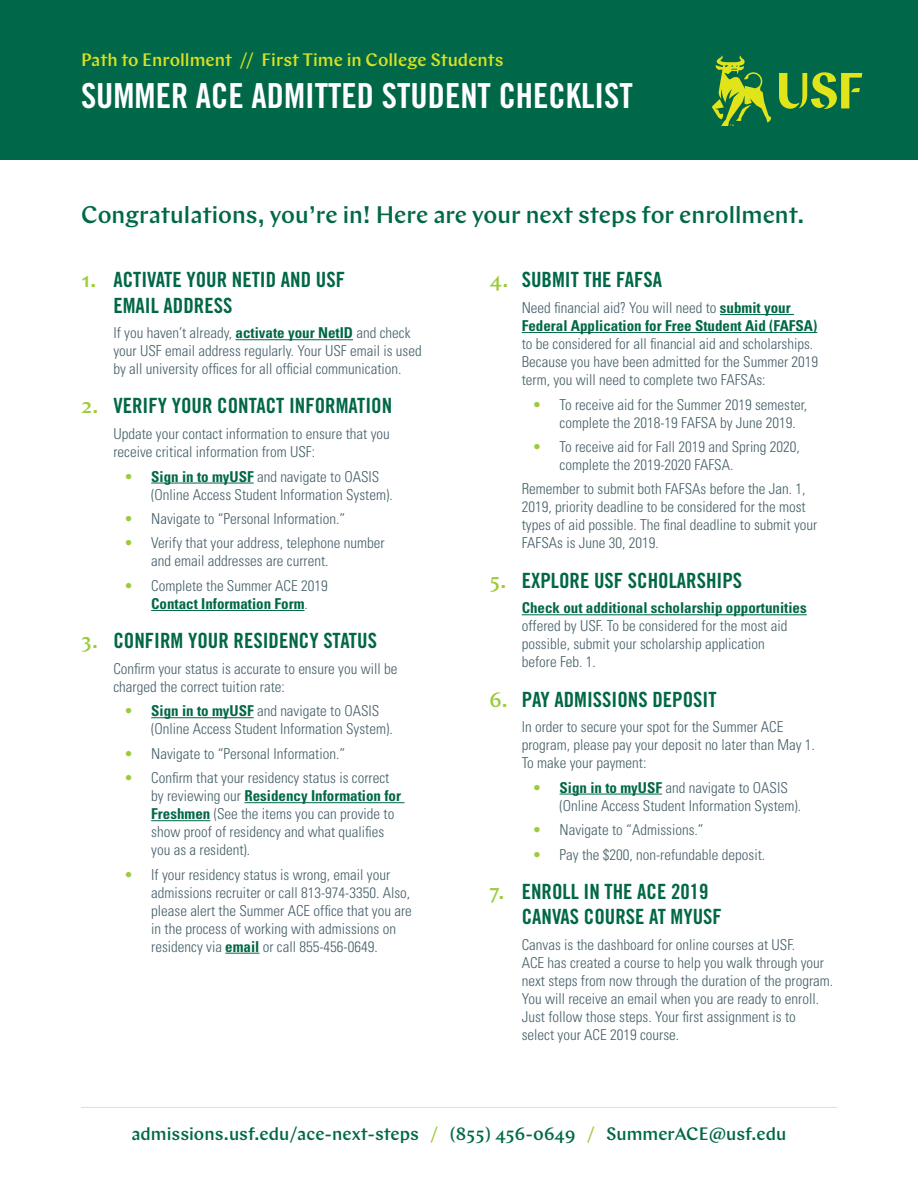
<style>
.page{position:relative;width:918px;height:1188px;background:#fff}
.page>*{position:absolute;margin:0;border:0;box-sizing:border-box;transform-origin:0 0}
.t1{font:34.5px "Trade Gothic LT Std Bd Cn 20";color:#fff}
.t2{font:500 24px "Chap";color:#006848}
.t3{font:21px/25.2px "Trade Gothic LT Std Bd Cn 20";color:#006747}
.t4{font:500 18px "Chap";color:#006848}
.t5{font:500 18px "Chap";color:#dbe120}
.t6{font:300 condensed 15px/18px "Univers LT Std";color:#466069}
.t7{font:700 condensed 15px/18px "Univers LT Std";color:#006747}
.s1{font-family:"Chap";font-weight:500;color:#9ccb3b}
.s2{font-weight:700;color:#006747}
.s3{color:#9ccb3b}
.s4{font-weight:300;color:#466069}
</style>
<div class="page">
<div style="left:0;top:0;width:918px;height:160px;background:#006848"></div>
<svg style="left:779px;top:72px;width:83px;height:37px"></svg>
<svg style="left:712px;top:55px;width:59px;height:71px"></svg>
<hr style="left:81px;top:1107px;width:756px;height:1px;background:#dcddde">
<hr style="left:236px;top:339px;width:117px;height:1px;background:#006747">
<hr style="left:151px;top:483px;width:103px;height:1px;background:#006747">
<hr style="left:151px;top:610px;width:154px;height:1px;background:#006747">
<hr style="left:151px;top:717px;width:103px;height:1px;background:#006747">
<hr style="left:244px;top:802px;width:160px;height:1px;background:#006747">
<hr style="left:151px;top:820px;width:59px;height:1px;background:#006747">
<hr style="left:225px;top:953px;width:34px;height:1px;background:#006747">
<hr style="left:720px;top:314px;width:74px;height:1px;background:#006747">
<hr style="left:522px;top:332px;width:295px;height:1px;background:#006747">
<hr style="left:522px;top:614px;width:285px;height:1px;background:#006747">
<hr style="left:560px;top:794px;width:102px;height:1px;background:#006747">
<p class="t5" style="left:81px;top:48px;width:424px">Path to Enrollment // First Time in College Students</p>
<h1 class="t1" style="left:81px;top:74px;width:553px">SUMMER ACE ADMITTED STUDENT CHECKLIST</h1>
<h2 class="t2" style="left:81px;top:200px;width:725px">Congratulations, you’re in! Here are your next steps for enrollment.</h2>
<h3 class="t3" style="left:113px;top:267px;width:233px;text-indent:-32px"><span class="s1">1.</span> ACTIVATE YOUR NETID AND USF<br>EMAIL ADDRESS</h3>
<p class="t6" style="left:113px;top:324px;width:310px">If you haven’t already, <span class="s2">activate your NetID</span> and check your USF email address regularly. Your USF email is used by all university offices for all official communication.</p>
<h3 class="t3" style="left:81px;top:393px;width:313px"><span class="s1">2.</span> VERIFY YOUR CONTACT INFORMATION</h3>
<p class="t6" style="left:113px;top:425px;width:278px">Update your contact information to ensure that you receive critical information from USF:</p>
<p class="t6" style="left:151px;top:467px;width:243px;text-indent:-27px"><span class="s3">•</span> <span class="s2">Sign in to myUSF</span> and navigate to OASIS (Online Access Student Information System).</p>
<p class="t6" style="left:124px;top:510px;width:223px"><span class="s3">•</span> Navigate to “Personal Information.”</p>
<p class="t6" style="left:151px;top:534px;width:235px;text-indent:-27px"><span class="s3">•</span> Verify that your address, telephone number and email addresses are current.</p>
<p class="t6" style="left:124px;top:577px;width:205px;text-align:center"><span class="s3">•</span> Complete the Summer ACE 2019<br><span class="s2">Contact Information Form</span>.</p>
<h3 class="t3" style="left:81px;top:628px;width:297px"><span class="s1">3.</span> CONFIRM YOUR RESIDENCY STATUS</h3>
<p class="t6" style="left:113px;top:659px;width:286px">Confirm your status is accurate to ensure you will be charged the correct tuition rate:</p>
<p class="t6" style="left:151px;top:702px;width:243px;text-indent:-27px"><span class="s3">•</span> <span class="s2">Sign in to myUSF</span> and navigate to OASIS (Online Access Student Information System).</p>
<p class="t6" style="left:124px;top:744px;width:223px"><span class="s3">•</span> Navigate to “Personal Information.”</p>
<p class="t6" style="left:151px;top:769px;width:251px;text-indent:-27px"><span class="s3">•</span> Confirm that your residency status is correct by reviewing our <span class="s2">Residency Information for Freshmen</span> (See the items you can provide to show proof of residency and what qualifies you as a resident).</p>
<p class="t6" style="left:151px;top:865px;width:262px;text-indent:-27px"><span class="s3">•</span> If your residency status is wrong, email your admissions recruiter or call 813-974-3350. Also, please alert the Summer ACE office that you are in the process of working with admissions on residency via <span class="s2">email</span> or call 855-456-0649.</p>
<h3 class="t3" style="left:489px;top:267px;width:174px"><span class="s1">4.</span> SUBMIT THE FAFSA</h3>
<p class="t7" style="left:522px;top:299px;width:297px"><span class="s4">Need financial aid? You will need to</span> submit your<br>Federal Application for Free Student Aid (FAFSA)</p>
<p class="t6" style="left:522px;top:335px;width:298px">to be considered for all financial aid and scholarships.<br>Because you have been admitted for the Summer 2019 term, you will need to complete two FAFSAs:</p>
<p class="t6" style="left:560px;top:395px;width:249px;text-indent:-27px"><span class="s3">•</span> To receive aid for the Summer 2019 semester, complete the 2018-19 FAFSA by June 2019.</p>
<p class="t6" style="left:560px;top:438px;width:242px;text-indent:-27px"><span class="s3">•</span> To receive aid for Fall 2019 and Spring 2020, complete the 2019-2020 FAFSA.</p>
<p class="t6" style="left:522px;top:480px;width:297px">Remember to submit both FAFSAs before the Jan. 1, 2019, priority deadline to be considered for the most types of aid possible. The final deadline to submit your FAFSAs is June 30, 2019.</p>
<h3 class="t3" style="left:489px;top:567px;width:254px"><span class="s1">5.</span> EXPLORE USF SCHOLARSHIPS</h3>
<p class="t7" style="left:522px;top:599px;width:287px">Check out additional scholarship opportunities</p>
<p class="t6" style="left:522px;top:617px;width:267px">offered by USF. To be considered for the most aid possible, submit your scholarship application before Feb. 1.</p>
<h3 class="t3" style="left:489px;top:686px;width:229px"><span class="s1">6.</span> PAY ADMISSIONS DEPOSIT</h3>
<p class="t6" style="left:522px;top:718px;width:295px">In order to secure your spot for the Summer ACE program, please pay your deposit no later than May 1.<br>To make your payment:</p>
<p class="t6" style="left:560px;top:778px;width:243px;text-indent:-27px"><span class="s3">•</span> <span class="s2">Sign in to myUSF</span> and navigate to OASIS (Online Access Student Information System).</p>
<p class="t6" style="left:533px;top:821px;width:173px"><span class="s3">•</span> Navigate to “Admissions.”</p>
<p class="t6" style="left:533px;top:845px;width:234px"><span class="s3">•</span> Pay the $200, non-refundable deposit.</p>
<h3 class="t3" style="left:522px;top:879px;width:202px;text-indent:-32px"><span class="s1">7.</span> ENROLL IN THE ACE 2019<br>CANVAS COURSE AT MYUSF</h3>
<p class="t6" style="left:522px;top:935px;width:313px">Canvas is the dashboard for online courses at USF.<br>ACE has created a course to help you walk through your next steps from now through the duration of the program.<br>You will receive an email when you are ready to enroll.<br>Just follow those steps. Your first assignment is to<br>select your ACE 2019 course.</p>
<p class="t4" style="left:132px;top:1122px;width:656px">admissions.usf.edu/ace-next-steps <span class="s3">/</span> (855) 456-0649 <span class="s3">/</span> SummerACE@usf.edu</p>
</div>
